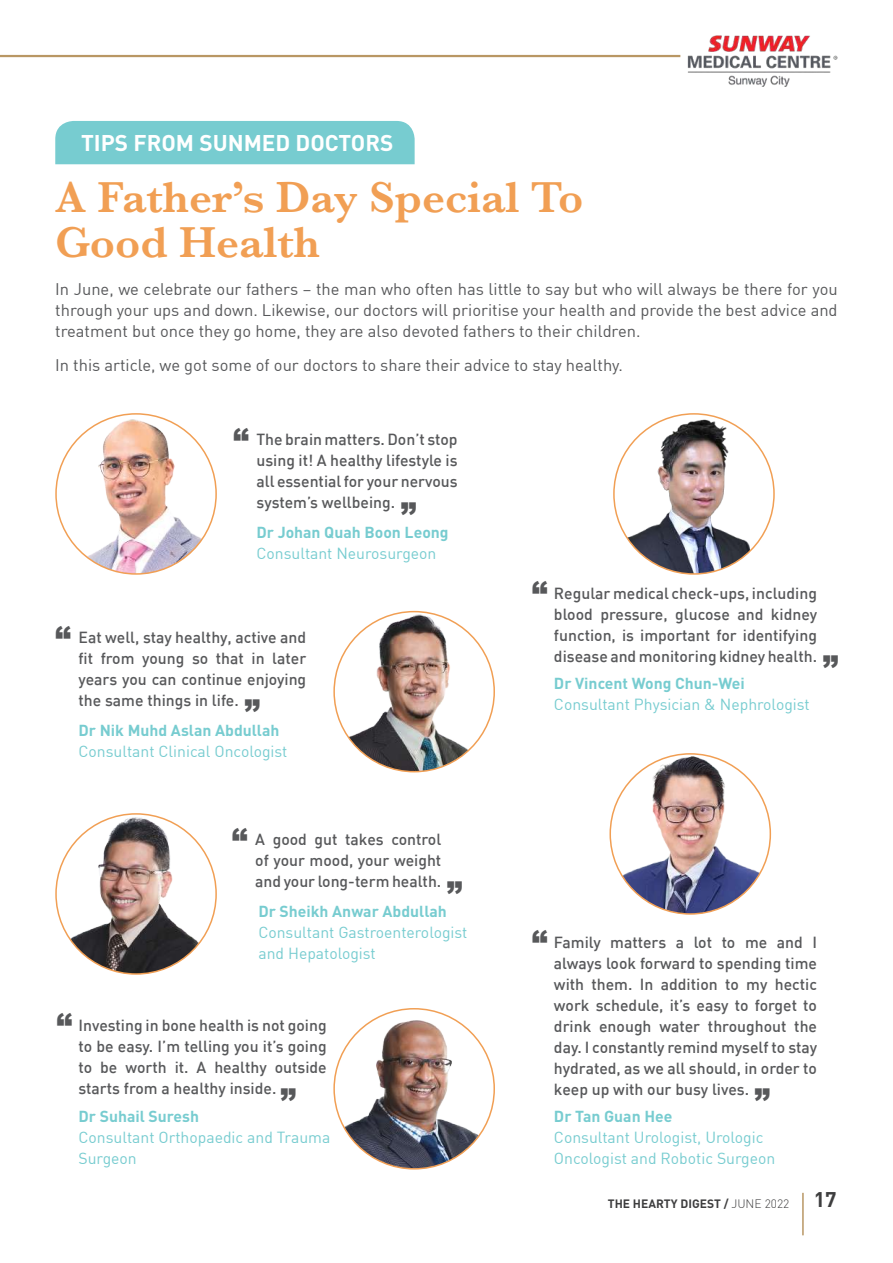
<style>
.page{position:relative;width:893px;height:1263px;background:#fff}
.page>*{position:absolute;margin:0;border:0;box-sizing:border-box;transform-origin:0 0}
.t1{font:600 45px/45px "Baskerville";color:#f19f54}
.t2{font:900 31.5px "Arial";color:#57585a}
.t3{font:700 22.5px "DIN";color:#fff}
.t4{font:700 21px "DIN";color:#3e3e3f}
.t5{font:16.5px/21px "DIN";color:#57585a;text-align:justify}
.t6{font:500 15.75px/21px "DIN";color:#57585a;text-align:justify}
.t7{font:15.75px/21px "DIN";color:#77ccd0}
.t8{font:700 15.75px "DIN Pro";color:#77ccd0}
.t9{font:700 12px "DIN";color:#3e3e3f}
.s1{font-weight:300}
</style>
<div class="page">
<hr style="left:802px;top:1193px;width:2px;height:42px;background:#b99764">
<hr style="left:0;top:55px;width:680px;height:2px;background:#b99764">
<img style="left:687px;top:35px;width:151px;height:51px">
<div style="left:55px;top:121px;width:360px;height:43px;background:#77ccd0"></div>
<img style="left:56px;top:414px;width:160px;height:160px;border-radius:80px">
<img style="left:334px;top:612px;width:160px;height:160px;border-radius:80px">
<img style="left:610px;top:754px;width:160px;height:160px;border-radius:80px">
<img style="left:334px;top:1009px;width:160px;height:160px;border-radius:80px">
<img style="left:614px;top:414px;width:160px;height:160px;border-radius:80px">
<img style="left:56px;top:814px;width:160px;height:160px;border-radius:80px">
<h3 class="t3" style="left:81px;top:128px;width:314px">TIPS FROM SUNMED DOCTORS</h3>
<h1 class="t1" style="left:55px;top:175px;width:530px">A Father’s Day Special To<br>Good Health</h1>
<p class="t5" style="left:55px;top:278px;width:784px">In June, we celebrate our fathers – the man who often has little to say but who will always be there for you through your ups and down. Likewise, our doctors will prioritise your health and provide the best advice and treatment but once they go home, they are also devoted fathers to their children.</p>
<p class="t5" style="left:55px;top:354px;width:569px">In this article, we got some of our doctors to share their advice to stay healthy.</p>
<h2 class="t2" style="left:233px;top:417px;width:17px">“</h2>
<p class="t6" style="left:256px;top:428px;width:203px">The brain matters. Don’t stop using it! A healthy lifestyle is all essential for your nervous system’s wellbeing.</p>
<h2 class="t2" style="left:417px;top:526px;width:17px;rotate:-180deg">“</h2>
<p class="t8" style="left:256px;top:522px;width:194px">Dr Johan Quah Boon Leong</p>
<p class="t7" style="left:256px;top:543px;width:181px">Consultant Neurosurgeon</p>
<h2 class="t2" style="left:55px;top:615px;width:17px">“</h2>
<p class="t6" style="left:79px;top:626px;width:229px">Eat well, stay healthy, active and fit from young so that in later years you can continue enjoying the same things in life.</p>
<h2 class="t2" style="left:260px;top:723px;width:17px;rotate:-180deg">“</h2>
<p class="t8" style="left:79px;top:720px;width:202px">Dr Nik Muhd Aslan Abdullah</p>
<p class="t7" style="left:79px;top:740px;width:210px">Consultant Clinical Oncologist</p>
<h2 class="t2" style="left:232px;top:817px;width:17px">“</h2>
<p class="t6" style="left:255px;top:828px;width:188px">A good gut takes control of your mood, your weight and your long-term health.</p>
<h2 class="t2" style="left:463px;top:905px;width:17px;rotate:-180deg">“</h2>
<p class="t8" style="left:258px;top:901px;width:190px">Dr Sheikh Anwar Abdullah</p>
<p class="t7" style="left:258px;top:922px;width:211px">Consultant Gastroenterologist and Hepatologist</p>
<h2 class="t2" style="left:56px;top:1002px;width:17px">“</h2>
<p class="t6" style="left:79px;top:1014px;width:250px">Investing in bone health is not going to be easy. I’m telling you it’s going to be worth it. A healthy outside starts from a healthy inside.</p>
<p class="t8" style="left:79px;top:1105px;width:122px">Dr Suhail Suresh</p>
<p class="t7" style="left:79px;top:1126px;width:253px">Consultant Orthopaedic and Trauma<br>Surgeon</p>
<h2 class="t2" style="left:296px;top:1112px;width:17px;rotate:-180deg">“</h2>
<h2 class="t2" style="left:532px;top:570px;width:17px">“</h2>
<p class="t6" style="left:554px;top:582px;width:265px">Regular medical check-ups, including blood pressure, glucose and kidney function, is important for identifying disease and monitoring kidney health.</p>
<h2 class="t2" style="left:839px;top:679px;width:17px;rotate:-180deg">“</h2>
<p class="t8" style="left:554px;top:673px;width:192px">Dr Vincent Wong Chun-Wei</p>
<p class="t7" style="left:554px;top:694px;width:257px">Consultant Physician &amp; Nephrologist</p>
<h2 class="t2" style="left:532px;top:919px;width:17px">“</h2>
<p class="t6" style="left:554px;top:931px;width:265px">Family matters a lot to me and I always look forward to spending time with them. In addition to my hectic work schedule, it’s easy to forget to drink enough water throughout the day. I constantly remind myself to stay hydrated, as we all should, in order to keep up with our busy lives.</p>
<h2 class="t2" style="left:771px;top:1112px;width:17px;rotate:-180deg">“</h2>
<p class="t8" style="left:554px;top:1105px;width:120px">Dr Tan Guan Hee</p>
<p class="t7" style="left:554px;top:1126px;width:223px">Consultant Urologist, Urologic<br>Oncologist and Robotic Surgeon</p>
<p class="t9" style="left:608px;top:1195px;width:183px">THE HEARTY DIGEST / <span class="s1">JUNE 2022</span></p>
<h3 class="t4" style="left:814px;top:1186px;width:24px">17</h3>
</div>
